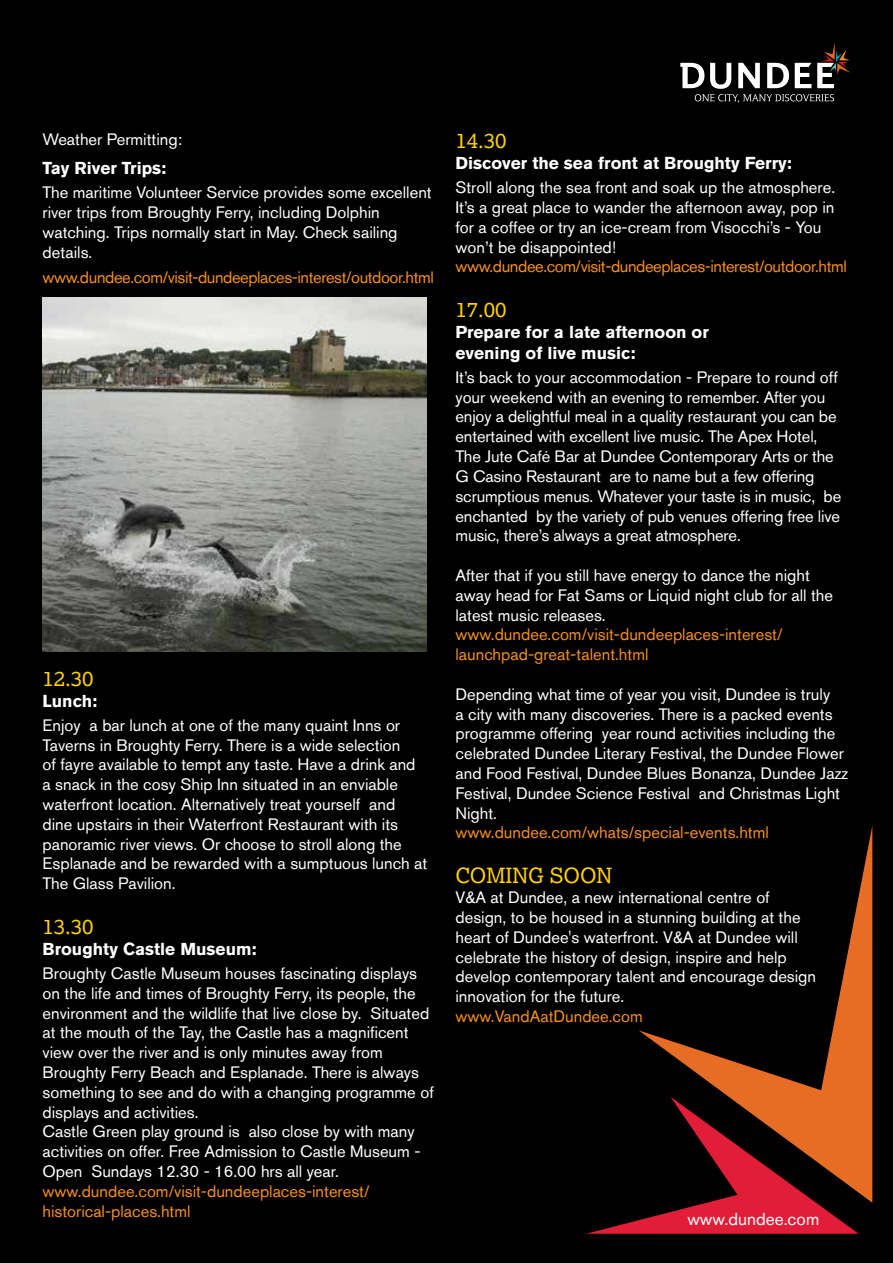
<style>
.page{position:relative;width:893px;height:1263px;background:#000}
.page>*{position:absolute;margin:0;border:0;box-sizing:border-box;transform-origin:0 0}
.t1{font:21px "Lexia";color:#ffd200}
.t2{font:700 17.25px/20.7px "Akzidenz Grotesk Std";color:#fff}
.t3{font:17.25px "Akzidenz Grotesk Std";color:#fff}
.t4{font:16.5px/19.8px "Akzidenz Grotesk Std";color:#fff}
.t5{font:16.5px/19.8px "Akzidenz Grotesk Std";color:#f78f1e}
.t6{font:16.5px "Akzidenz Grotesk Std";letter-spacing:-.025em;color:#f78f1e}
</style>
<div class="page">
<svg style="left:586px;top:1203px;width:273px;height:31px"></svg>
<svg style="left:639px;top:828px;width:233px;height:375px"></svg>
<svg style="left:680px;top:43px;width:170px;height:60px"></svg>
<img style="left:43px;top:298px;width:384px;height:353px">
<p class="t4" style="left:43px;top:129px;width:141px">Weather Permitting:</p>
<p class="t2" style="left:43px;top:158px;width:125px">Tay River Trips:</p>
<p class="t4" style="left:43px;top:182px;width:391px">The maritime Volunteer Service provides some excellent river trips from Broughty Ferry, including Dolphin watching. Trips normally start in May. Check sailing details.</p>
<p class="t6" style="left:43px;top:267px;width:393px">www.dundee.com/visit-dundeeplaces-interest/outdoor.html</p>
<p class="t1" style="left:43px;top:665px;width:53px">12.30</p>
<p class="t2" style="left:43px;top:690px;width:56px">Lunch:</p>
<p class="t4" style="left:43px;top:715px;width:386px">Enjoy a bar lunch at one of the many quaint Inns or Taverns in Broughty Ferry. There is a wide selection<br>of fayre available to tempt any taste. Have a drink and a snack in the cosy Ship Inn situated in an enviable waterfront location. Alternatively treat yourself and dine upstairs in their Waterfront Restaurant with its panoramic river views. Or choose to stroll along the Esplanade and be rewarded with a sumptuous lunch at The Glass Pavilion.</p>
<p class="t1" style="left:43px;top:913px;width:53px">13.30</p>
<p class="t2" style="left:43px;top:938px;width:216px">Broughty Castle Museum:</p>
<p class="t4" style="left:43px;top:963px;width:393px">Broughty Castle Museum houses fascinating displays on the life and times of Broughty Ferry, its people, the environment and the wildlife that live close by. Situated at the mouth of the Tay, the Castle has a magnificent view over the river and is only minutes away from Broughty Ferry Beach and Esplanade. There is always something to see and do with a changing programme of displays and activities.<br>Castle Green play ground is also close by with many activities on offer. Free Admission to Castle Museum - Open Sundays 12.30 - 16.00 hrs all year.</p>
<p class="t5" style="left:43px;top:1181px;width:329px">www.dundee.com/visit-dundeeplaces-interest/ historical-places.html</p>
<p class="t1" style="left:455px;top:128px;width:53px">14.30</p>
<p class="t2" style="left:455px;top:153px;width:338px">Discover the sea front at Broughty Ferry:</p>
<p class="t4" style="left:455px;top:177px;width:381px">Stroll along the sea front and soak up the atmosphere.<br>It’s a great place to wander the afternoon away, pop in for a coffee or try an ice-cream from Visocchi’s - You won’t be disappointed!</p>
<p class="t6" style="left:455px;top:257px;width:393px">www.dundee.com/visit-dundeeplaces-interest/outdoor.html</p>
<p class="t1" style="left:455px;top:297px;width:53px">17.00</p>
<p class="t2" style="left:455px;top:322px;width:255px">Prepare for a late afternoon or evening of live music:</p>
<p class="t4" style="left:455px;top:367px;width:387px">It’s back to your accommodation - Prepare to round off your weekend with an evening to remember. After you enjoy a delightful meal in a quality restaurant you can be entertained with excellent live music. The Apex Hotel, The Jute Café Bar at Dundee Contemporary Arts or the G Casino Restaurant are to name but a few offering scrumptious menus. Whatever your taste is in music, be enchanted by the variety of pub venues offering free live music, there’s always a great atmosphere.</p>
<p class="t4" style="left:455px;top:565px;width:379px">After that if you still have energy to dance the night away head for Fat Sams or Liquid night club for all the latest music releases.</p>
<p class="t5" style="left:455px;top:624px;width:329px">www.dundee.com/visit-dundeeplaces-interest/ launchpad-great-talent.html</p>
<p class="t4" style="left:455px;top:684px;width:394px">Depending what time of year you visit, Dundee is truly<br>a city with many discoveries. There is a packed events programme offering year round activities including the celebrated Dundee Literary Festival, the Dundee Flower and Food Festival, Dundee Blues Bonanza, Dundee Jazz Festival, Dundee Science Festival and Christmas Light Night.</p>
<p class="t5" style="left:455px;top:822px;width:315px">www.dundee.com/whats/special-events.html</p>
<p class="t1" style="left:455px;top:862px;width:158px">COMING SOON</p>
<p class="t4" style="left:455px;top:887px;width:362px">V&amp;A at Dundee, a new international centre of design, to be housed in a stunning building at the heart of Dundee's waterfront. V&amp;A at Dundee will celebrate the history of design, inspire and help develop contemporary talent and encourage design innovation for the future.</p>
<p class="t5" style="left:455px;top:1006px;width:189px">www.VandAatDundee.com</p>
<p class="t3" style="left:687px;top:1209px;width:133px">www.dundee.com</p>
</div>
